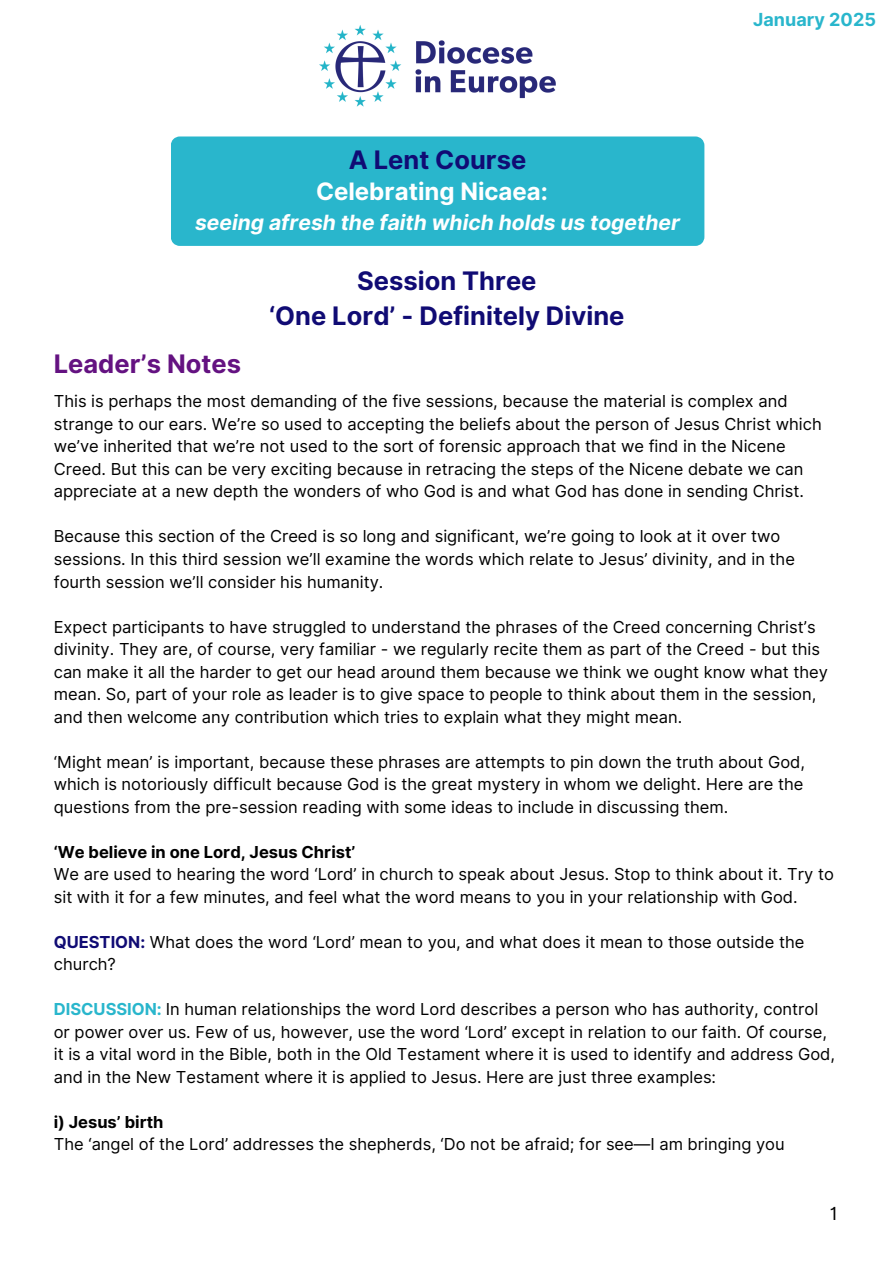
<style>
.page{position:relative;width:894px;height:1264px;background:#fff}
.page>*{position:absolute;margin:0;border:0;box-sizing:border-box;transform-origin:0 0}
.t1{font:700 25.5px/34.8px "Inter";color:#100b74;text-align:center}
.t2{font:700 25.5px "Inter";color:#641281}
.t3{font:700 24px "Inter";color:#fff}
.t4{font:italic 700 21px "Inter";color:#fff}
.t5{font:700 18px "Inter";color:#29b6cc}
.t6{font:18px "Inter";color:#000}
.t7{font:16.5px/22.5px "Inter";color:#000}
.t8{font:700 16.5px "Inter";color:#000}
.s1{font-weight:700;color:#100b74}
.s2{font-weight:700;color:#29b6cc}
</style>
<div class="page">
<img style="left:319px;top:25px;width:237px;height:82px">
<div style="left:171px;top:136px;width:533px;height:110px;background:#29b6cc"></div>
<h1 class="t1" style="left:348px;top:143px;width:179px">A Lent Course</h1>
<p class="t3" style="left:316px;top:177px;width:233px">Celebrating Nicaea:</p>
<p class="t4" style="left:195px;top:209px;width:486px">seeing afresh the faith which holds us together</p>
<p class="t2" style="left:54px;top:348px;width:189px">Leader’s Notes</p>
<p class="t1" style="left:269px;top:263px;width:357px">Session Three<br>‘One Lord’ - Definitely Divine</p>
<p class="t5" style="left:753px;top:9px;width:124px">January 2025</p>
<h2 class="t7" style="left:54px;top:390px;width:769px">This is perhaps the most demanding of the five sessions, because the material is complex and strange to our ears. We’re so used to accepting the beliefs about the person of Jesus Christ which we’ve inherited that we’re not used to the sort of forensic approach that we find in the Nicene Creed. But this can be very exciting because in retracing the steps of the Nicene debate we can appreciate at a new depth the wonders of who God is and what God has done in sending Christ.</h2>
<h1 class="t7" style="left:54px;top:525px;width:742px">Because this section of the Creed is so long and significant, we’re going to look at it over two sessions. In this third session we’ll examine the words which relate to Jesus’ divinity, and in the fourth session we’ll consider his humanity.</h1>
<h3 class="t7" style="left:54px;top:615px;width:775px">Expect participants to have struggled to understand the phrases of the Creed concerning Christ’s divinity. They are, of course, very familiar - we regularly recite them as part of the Creed - but this can make it all the harder to get our head around them because we think we ought know what they mean. So, part of your role as leader is to give space to people to think about them in the session, and then welcome any contribution which tries to explain what they might mean.</h3>
<h1 class="t7" style="left:54px;top:750px;width:752px;text-align:justify">‘Might mean’ is important, because these phrases are attempts to pin down the truth about God, which is notoriously difficult because God is the great mystery in whom we delight. Here are the questions from the pre-session reading with some ideas to include in discussing them.</h1>
<p class="t8" style="left:54px;top:841px;width:303px">‘We believe in one Lord, Jesus Christ’</p>
<p class="t7" style="left:54px;top:862px;width:781px">We are used to hearing the word ‘Lord’ in church to speak about Jesus. Stop to think about it. Try to sit with it for a few minutes, and feel what the word means to you in your relationship with God.</p>
<p class="t7" style="left:54px;top:930px;width:751px"><span class="s1">QUESTION:</span> What does the word ‘Lord’ mean to you, and what does it mean to those outside the church?</p>
<p class="t7" style="left:54px;top:997px;width:782px"><span class="s2">DISCUSSION:</span> In human relationships the word Lord describes a person who has authority, control or power over us. Few of us, however, use the word ‘Lord’ except in relation to our faith. Of course, it is a vital word in the Bible, both in the Old Testament where it is used to identify and address God, and in the New Testament where it is applied to Jesus. Here are just three examples:</p>
<p class="t8" style="left:54px;top:1111px;width:111px">i) Jesus’ birth</p>
<p class="t7" style="left:54px;top:1132px;width:732px">The ‘angel of the Lord’ addresses the shepherds, ‘Do not be afraid; for see—I am bringing you</p>
<p class="t6" style="left:829px;top:1202px;width:9px">1</p>
</div>
